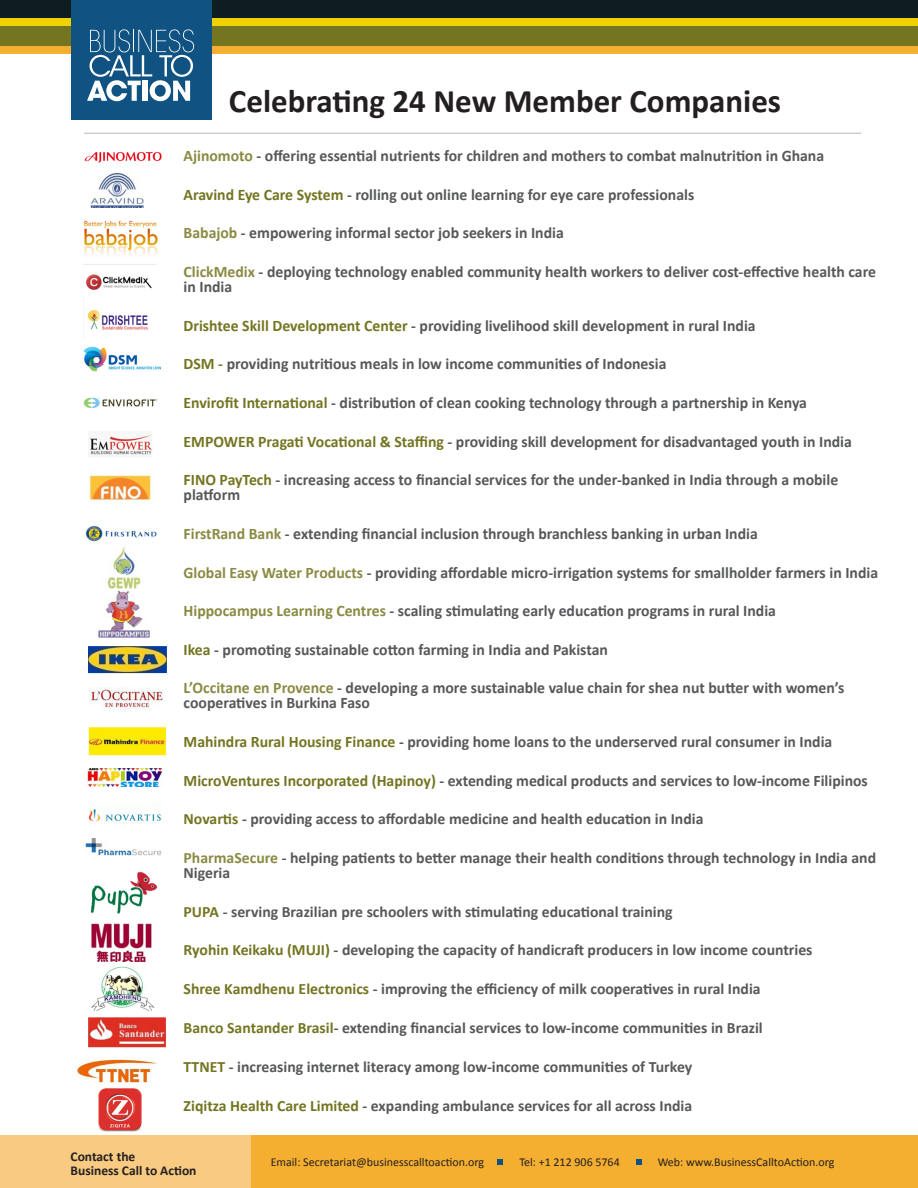
<style>
.page{position:relative;width:918px;height:1188px;background:#fff}
.page>*{position:absolute;margin:0;border:0;box-sizing:border-box;transform-origin:0 0}
.t1{font:700 33px "Calibri";color:#231f20}
.t2{font:700 16.05px/15px "Calibri";color:#57585a}
.t3{font:700 15.75px/15px "Calibri";color:#57585a}
.Footer_Bold{font:700 13.5px "Calibri";color:#231f20}
.Footer_Regular{font:12px "Calibri";color:#231f20}
.s1{color:#8a8a43}
.s2{color:#747521}
</style>
<div class="page">
<div style="left:0;top:1136px;width:252px;height:52px;background:#f9cb82"></div>
<div style="left:252px;top:1136px;width:666px;height:52px;background:#f4ae30"></div>
<div style="left:0;top:46px;width:918px;height:8px;background:#f4ae30"></div>
<div style="left:0;top:26px;width:918px;height:20px;background:#747521"></div>
<div style="left:0;top:18px;width:918px;height:8px;background:#f0d102"></div>
<div style="left:0;top:0;width:918px;height:18px;background:#0f1d21"></div>
<div style="left:71px;top:0;width:140px;height:119px;background:#105382"></div>
<svg style="left:87px;top:29px;width:107px;height:72px"></svg>
<hr style="left:84px;top:133px;width:777px;height:1px;background:#939598">
<svg style="left:498px;top:1159px;width:5px;height:5px"></svg>
<svg style="left:636px;top:1159px;width:5px;height:5px"></svg>
<img style="left:84px;top:151px;width:78px;height:12px">
<img style="left:90px;top:172px;width:54px;height:36px">
<img style="left:83px;top:264px;width:73px;height:26px">
<img style="left:83px;top:346px;width:77px;height:26px">
<img style="left:87px;top:310px;width:61px;height:20px">
<img style="left:89px;top:434px;width:64px;height:21px">
<img style="left:83px;top:397px;width:75px;height:12px">
<img style="left:89px;top:475px;width:62px;height:26px">
<img style="left:85px;top:525px;width:72px;height:17px">
<img style="left:107px;top:546px;width:34px;height:43px">
<img style="left:86px;top:768px;width:77px;height:19px">
<img style="left:98px;top:590px;width:52px;height:48px">
<img style="left:89px;top:646px;width:78px;height:28px">
<img style="left:90px;top:687px;width:74px;height:24px">
<img style="left:88px;top:727px;width:78px;height:29px">
<img style="left:91px;top:923px;width:61px;height:39px">
<img style="left:88px;top:809px;width:73px;height:13px">
<img style="left:86px;top:838px;width:76px;height:18px">
<img style="left:90px;top:871px;width:68px;height:43px">
<img style="left:88px;top:1010px;width:78px;height:38px">
<img style="left:91px;top:965px;width:64px;height:45px">
<img style="left:77px;top:1058px;width:81px;height:25px">
<img style="left:98px;top:1088px;width:44px;height:44px">
<img style="left:84px;top:220px;width:74px;height:35px">
<p class="t1" style="left:229px;top:80px;width:554px">Celebrating 24 New Member Companies</p>
<p class="t2" style="left:184px;top:148px;width:642px"><span class="s1">Ajinomoto</span> - offering essential nutrients for children and mothers to combat malnutrition in Ghana</p>
<p class="t2" style="left:184px;top:187px;width:512px"><span class="s2">Aravind Eye Care System</span> - rolling out online learning for eye care professionals</p>
<p class="t2" style="left:184px;top:226px;width:382px"><span class="s1">Babajob</span> - empowering informal sector job seekers in India</p>
<p class="t2" style="left:184px;top:264px;width:694px"><span class="s1">ClickMedix</span> - deploying technology enabled community health workers to deliver cost-effective health care in India</p>
<p class="t2" style="left:184px;top:318px;width:574px"><span class="s2">Drishtee Skill Development Center</span> - providing livelihood skill development in rural India</p>
<p class="t2" style="left:184px;top:357px;width:484px"><span class="s2">DSM -</span> providing nutritious meals in low income communities of Indonesia</p>
<p class="t2" style="left:184px;top:395px;width:625px"><span class="s2">Envirofit International</span> - distribution of clean cooking technology through a partnership in Kenya</p>
<p class="t2" style="left:184px;top:434px;width:670px"><span class="s2">EMPOWER Pragati Vocational &amp; Staffing</span> - providing skill development for disadvantaged youth in India</p>
<p class="t2" style="left:184px;top:472px;width:656px"><span class="s2">FINO PayTech</span> - increasing access to financial services for the under-banked in India through a mobile platform</p>
<p class="t2" style="left:184px;top:526px;width:576px"><span class="s1">FirstRand Bank</span> - extending financial inclusion through branchless banking in urban India</p>
<p class="t2" style="left:184px;top:565px;width:696px"><span class="s1">Global Easy Water Products</span> - providing affordable micro-irrigation systems for smallholder farmers in India</p>
<p class="t2" style="left:184px;top:603px;width:594px"><span class="s1">Hippocampus Learning Centres</span> - scaling stimulating early education programs in rural India</p>
<p class="t2" style="left:184px;top:642px;width:426px"><span class="s2">Ikea</span> - promoting sustainable cotton farming in India and Pakistan</p>
<p class="t2" style="left:184px;top:681px;width:662px"><span class="s1">L’Occitane en Provence</span> - developing a more sustainable value chain for shea nut butter with women’s cooperatives in Burkina Faso</p>
<p class="t2" style="left:184px;top:734px;width:650px"><span class="s2">Mahindra Rural Housing Finance</span> - providing home loans to the underserved rural consumer in India</p>
<p class="t2" style="left:184px;top:773px;width:686px"><span class="s2">MicroVentures Incorporated (Hapinoy)</span> - extending medical products and services to low-income Filipinos</p>
<p class="t3" style="left:184px;top:812px;width:521px"><span class="s2">Novartis</span> - providing access to affordable medicine and health education in India</p>
<p class="t3" style="left:184px;top:850px;width:694px"><span class="s1">PharmaSecure</span> - helping patients to better manage their health conditions through technology in India and<br>Nigeria</p>
<p class="t3" style="left:184px;top:904px;width:491px"><span class="s2">PUPA</span> - serving Brazilian pre schoolers with stimulating educational training</p>
<p class="t3" style="left:184px;top:943px;width:630px"><span class="s2">Ryohin Keikaku (MUJI)</span> - developing the capacity of handicraft producers in low income countries</p>
<p class="t3" style="left:184px;top:981px;width:579px"><span class="s2">Shree Kamdhenu Electronics</span> - improving the efficiency of milk cooperatives in rural India</p>
<p class="t3" style="left:184px;top:1020px;width:581px"><span class="s2">Banco Santander Brasil</span>- extending financial services to low-income communities in Brazil</p>
<p class="t3" style="left:184px;top:1059px;width:510px"><span class="s2">TTNET</span> - increasing internet literacy among low-income communities of Turkey</p>
<p class="t3" style="left:184px;top:1099px;width:510px"><span class="s2">Ziqitza Health Care Limited</span> - expanding ambulance services for all across India</p>
<p class="Footer_Bold" style="left:71px;top:1148px;width:66px">Contact the</p>
<p class="Footer_Bold" style="left:71px;top:1161px;width:127px">Business Call to Action</p>
<p class="Footer_Regular" style="left:271px;top:1154px;width:215px">Email: Secretariat@businesscalltoaction.org</p>
<p class="Footer_Regular" style="left:519px;top:1154px;width:102px">Tel: +1 212 906 5764</p>
<p class="Footer_Regular" style="left:658px;top:1154px;width:178px">Web: www.BusinessCalltoAction.org</p>
</div>
